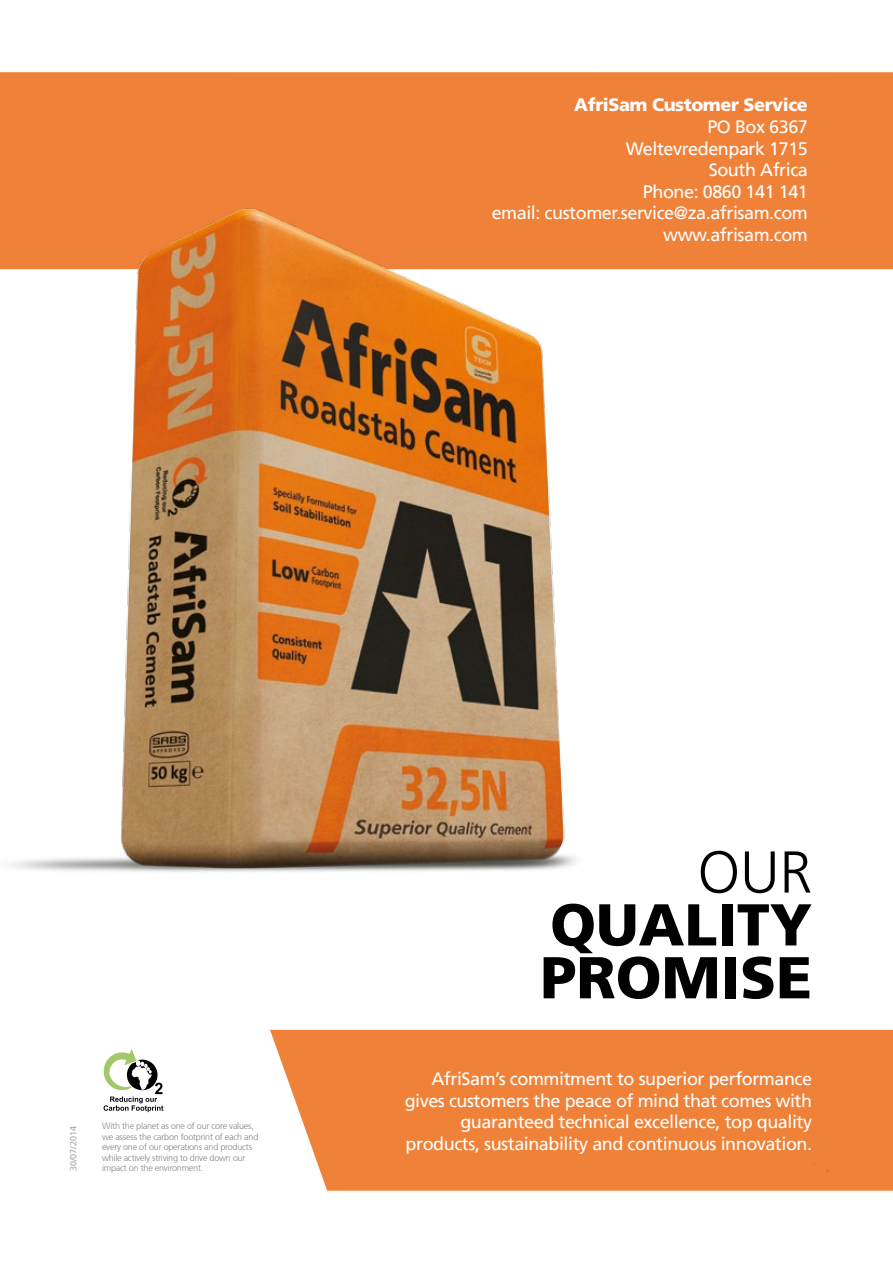
<style>
.page{position:relative;width:893px;height:1263px;background:#fff}
.page>*{position:absolute;margin:0;border:0;box-sizing:border-box;transform-origin:0 0}
.t1{font:900 58.95px/52.8px "Frutiger LT Std";color:#000}
.t2{font:300 58.95px "Frutiger LT Std";color:#000}
.t3{font:18px/21.6px "Frutiger LT";letter-spacing:-.025em;color:#fff;text-align:right}
.t4{font:900 18px "Frutiger LT Std";letter-spacing:-.025em;color:#fff}
.t5{font:300 9px/10.5px "Frutiger CE";letter-spacing:-.025em;color:#818285}
.t6{font:9px "Frutiger LT";color:#a7a9ab}
</style>
<div class="page">
<div style="left:0;top:72px;width:893px;height:197px;background:#f08138"></div>
<div style="left:270px;top:1030px;width:623px;height:161px;background:#f08138"></div>
<img style="left:0;top:208px;width:640px;height:664px">
<svg style="left:103px;top:1049px;width:60px;height:63px"></svg>
<p class="t4" style="left:574px;top:94px;width:235px">AfriSam Customer Service</p>
<p class="t3" style="left:492px;top:116px;width:318px">PO Box 6367<br>Weltevredenpark 1715<br>South Africa<br>Phone: 0860 141 141<br>email: customer.service@za.afrisam.com www.afrisam.com</p>
<p class="t6" style="left:68px;top:1171px;width:47px;rotate:-90deg">30/07/2014</p>
<p class="t5" style="left:102px;top:1121px;width:158px">With the planet as one of our core values, we assess the carbon footprint of each and every one of our operations and products while actively striving to drive down our</p>
<p class="t5" style="left:102px;top:1163px;width:103px">impact on the environment.</p>
<h1 class="t2" style="left:698px;top:839px;width:116px">OUR</h1>
<h1 class="t1" style="left:540px;top:898px;width:273px">QUALITY<br>PROMISE</h1>
<p class="t3" style="left:405px;top:1068px;width:409px">AfriSam’s commitment to superior performance gives customers the peace of mind that comes with guaranteed technical excellence, top quality products, sustainability and continuous innovation.</p>
</div>
